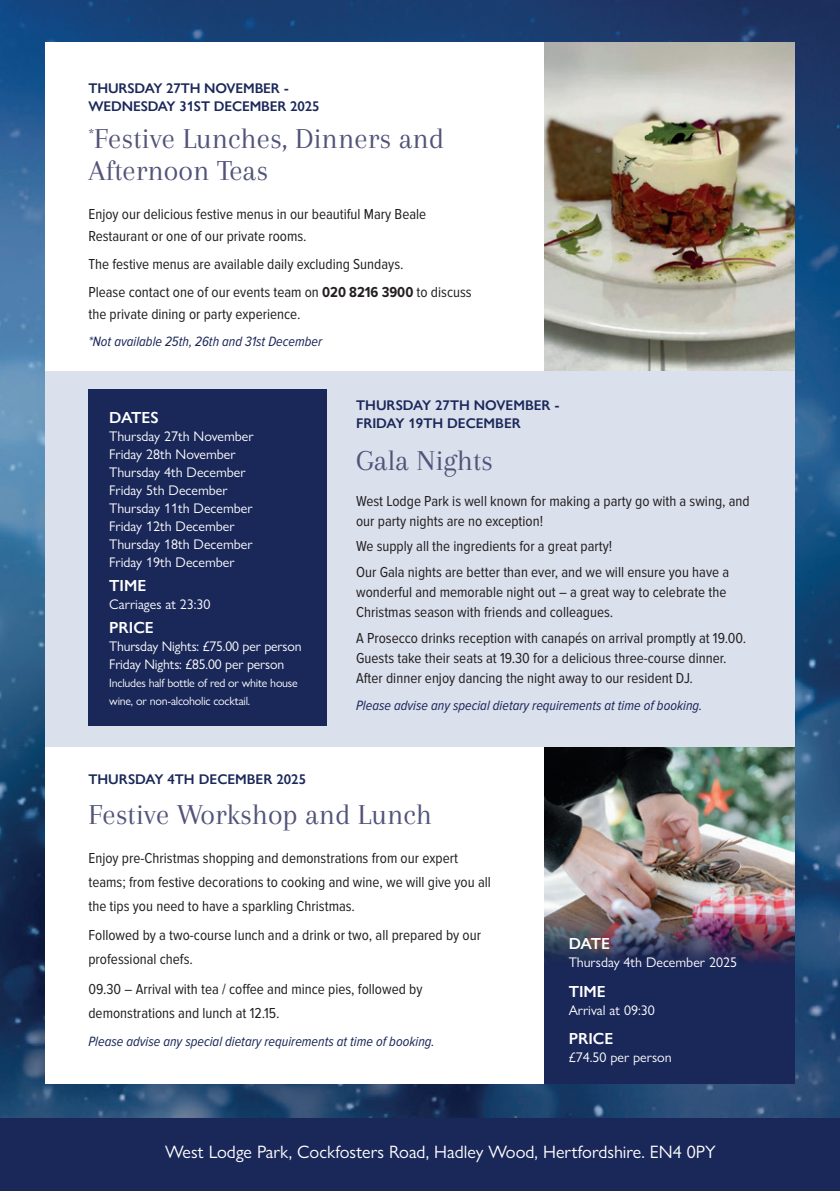
<style>
.page{position:relative;width:840px;height:1191px;background:#fff}
.page>*{position:absolute;margin:0;border:0;box-sizing:border-box;transform-origin:0 0}
.t1{font:30px/32px "Arapey";color:#525379}
.t2{font:18px "Gill Sans Nova";color:#fff}
.t3{font:600 16px "Gill Sans Nova";color:#fff}
.t4{font:15px/24px "Proxima Nova Cond";color:#231f20}
.t5{font:14px/18px "Gill Sans Nova";color:#fff}
.t6{font:italic 14px "Proxima Nova Cond";color:#1a2759}
.t7{font:600 14px/18px "Gill Sans Nova";letter-spacing:-.005em;color:#1a2759}
.t8{font:12px/18px "Gill Sans Nova";letter-spacing:-.02em;color:#fff}
.s1{font-weight:700}
</style>
<div class="page">
<img style="left:0;top:0;width:839px;height:1191px">
<div style="left:45px;top:43px;width:749px;height:1041px;background:#fff"></div>
<div style="left:1px;top:1118px;width:838px;height:73px;background:#1a2759"></div>
<img style="left:544px;top:43px;width:250px;height:328px">
<div style="left:45px;top:371px;width:749px;height:376px;background:#dae0ec"></div>
<div style="left:544px;top:747px;width:250px;height:337px;background:#1a2759"></div>
<img style="left:544px;top:747px;width:250px;height:215px">
<div style="left:88px;top:389px;width:239px;height:337px;background:#1a2759"></div>
<p class="t7" style="left:88px;top:79px;width:232px">THURSDAY 27TH NOVEMBER -<br>WEDNESDAY 31ST DECEMBER 2025</p>
<p class="t1" style="left:88px;top:123px;width:357px"><sup>*</sup>Festive Lunches, Dinners and<br>Afternoon Teas</p>
<p class="t4" style="left:88px;top:204px;width:339px;line-height:22px">Enjoy our delicious festive menus in our beautiful Mary Beale<br>Restaurant or one of our private rooms.</p>
<p class="t4" style="left:88px;top:251px;width:384px;line-height:27.6px">The festive menus are available daily excluding Sundays.<br>Please contact one of our events team on <span class="s1">020 8216 3900</span> to discuss</p>
<p class="t4" style="left:88px;top:302px;width:213px">the private dining or party experience.</p>
<p class="t6" style="left:88px;top:334px;width:235px">*Not available 25th, 26th and 31st December</p>
<p class="t3" style="left:109px;top:408px;width:51px">DATES</p>
<p class="t5" style="left:109px;top:427px;width:146px">Thursday 27th November<br>Friday 28th November<br>Thursday 4th December<br>Friday 5th December<br>Thursday 11th December<br>Friday 12th December<br>Thursday 18th December<br>Friday 19th December</p>
<p class="t3" style="left:109px;top:576px;width:39px">TIME</p>
<p class="t5" style="left:109px;top:595px;width:103px">Carriages at 23:30</p>
<p class="t3" style="left:109px;top:618px;width:46px">PRICE</p>
<p class="t5" style="left:109px;top:637px;width:194px">Thursday Nights: £75.00 per person<br>Friday Nights: £85.00 per person</p>
<p class="t8" style="left:109px;top:674px;width:190px">Includes half bottle of red or white house wine, or non-alcoholic cocktail.</p>
<p class="t7" style="left:88px;top:770px;width:219px">THURSDAY 4TH DECEMBER 2025</p>
<p class="t7" style="left:356px;top:396px;width:205px">THURSDAY 27TH NOVEMBER -<br>FRIDAY 19TH DECEMBER</p>
<p class="t1" style="left:356px;top:444px;width:138px">Gala Nights</p>
<p class="t4" style="left:356px;top:491px;width:395px;line-height:20px">West Lodge Park is well known for making a party go with a swing, and our party nights are no exception!</p>
<p class="t4" style="left:356px;top:534px;width:374px;line-height:25.6px">We supply all the ingredients for a great party!<br>Our Gala nights are better than ever, and we will ensure you have a</p>
<p class="t4" style="left:356px;top:582px;width:371px;line-height:20px">wonderful and memorable night out – a great way to celebrate the<br>Christmas season with friends and colleagues.</p>
<p class="t4" style="left:356px;top:628px;width:391px;line-height:20px">A Prosecco drinks reception with canapés on arrival promptly at 19.00.<br>Guests take their seats at 19.30 for a delicious three-course dinner.<br>After dinner enjoy dancing the night away to our resident DJ.</p>
<p class="t6" style="left:356px;top:698px;width:347px">Please advise any special dietary requirements at time of booking.</p>
<p class="t1" style="left:88px;top:798px;width:345px">Festive Workshop and Lunch</p>
<p class="t4" style="left:88px;top:846px;width:403px">Enjoy pre-Christmas shopping and demonstrations from our expert teams; from festive decorations to cooking and wine, we will give you all the tips you need to have a sparkling Christmas.</p>
<p class="t4" style="left:88px;top:923px;width:394px">Followed by a two-course lunch and a drink or two, all prepared by our professional chefs.</p>
<p class="t4" style="left:88px;top:977px;width:335px">09.30 – Arrival with tea / coffee and mince pies, followed by demonstrations and lunch at 12.15.</p>
<p class="t6" style="left:88px;top:1033px;width:347px">Please advise any special dietary requirements at time of booking.</p>
<p class="t3" style="left:568px;top:933px;width:43px">DATE</p>
<p class="t5" style="left:568px;top:953px;width:170px">Thursday 4th December 2025</p>
<p class="t3" style="left:568px;top:981px;width:39px">TIME</p>
<p class="t5" style="left:568px;top:1001px;width:87px">Arrival at 09:30</p>
<p class="t3" style="left:568px;top:1029px;width:46px">PRICE</p>
<p class="t5" style="left:568px;top:1048px;width:104px">£74.50 per person</p>
<p class="t2" style="left:165px;top:1140px;width:551px">West Lodge Park, Cockfosters Road, Hadley Wood, Hertfordshire. EN4 0PY</p>
</div>
